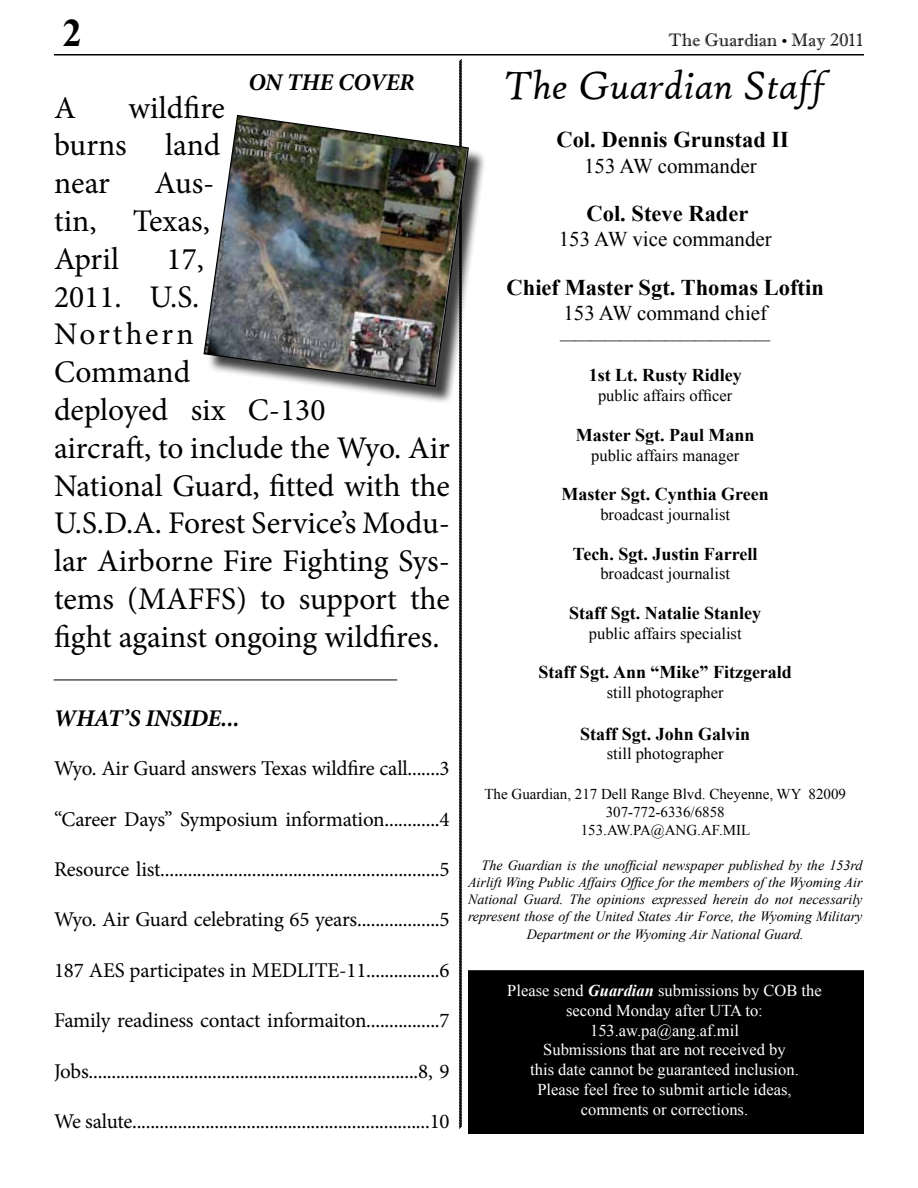
<style>
.page{position:relative;width:918px;height:1188px;background:#fff}
.page>*{position:absolute;margin:0;border:0;box-sizing:border-box;transform-origin:0 0}
.t1{font:italic 42px "High Tower Text";color:#000}
.t2{font:700 39px "Times New Roman";color:#000}
.t3{font:31.5px/37.8px "Minion Pro";color:#000}
.t4{font:italic 700 24px "Minion Pro";letter-spacing:-.01em;color:#000}
.t5{font:700 22.5px "Times New Roman";color:#000}
.t6{font:21px "Minion Pro";letter-spacing:-.01em;color:#000}
.t7{font:21px "Times New Roman";color:#000}
.t8{font:700 18px "Times New Roman";color:#000}
.t9{font:18px "Imprint MT Shadow";color:#000}
.t10{font:16.5px/19.8px "Times New Roman";color:#fff;text-align:center}
.t11{font:16.5px "Times New Roman";color:#000}
.t12{font:15px/18px "Times New Roman";color:#000;text-align:center}
.t13{font:italic 14.1px "Times New Roman";color:#000}
.s1{font-weight:700;font-style:italic}
</style>
<div class="page">
<hr style="left:54px;top:54px;width:810px;height:2px;background:#000">
<div style="left:469px;top:971px;width:395px;height:162px;background:#000"></div>
<div style="left:468px;top:970px;width:397px;height:164px;border:2px solid #000"></div>
<svg style="left:459px;top:59px;width:3px;height:1070px;background:#313131"></svg>
<hr style="left:54px;top:680px;width:343px;height:1px;background:#000">
<div style="left:206px;top:118px;width:281px;height:287px;background:#000;opacity:.75"></div>
<img style="left:203px;top:114px;width:267px;height:274px">
<h2 class="t2" style="left:63px;top:6px;width:21px">2</h2>
<p class="t4" style="left:248px;top:65px;width:168px">ON THE COVER</p>
<h3 class="t3" style="left:54px;top:89px;width:173px;text-indent:75px">wildfire burns land near</h3>
<h3 class="t3" style="left:54px;top:89px;width:23px">A</h3>
<h3 class="t3" style="left:54px;top:164px;width:162px;text-indent:101px">Aus&shy;tin, Texas,<br>April</h3>
<p class="t3" style="left:54px;top:240px;width:398px;text-indent:113px">17,<br>2011. U.S.<br>Northern<br>Command<br>deployed six C-130<br>aircraft, to include the Wyo. Air<br>National Guard, fitted with the<br>U.S.D.A. Forest Service’s Modu&shy;lar Airborne Fire Fighting Sys&shy;tems (MAFFS) to support the fight against ongoing wildfires.</p>
<p class="t4" style="left:54px;top:701px;width:187px">WHAT’S INSIDE...</p>
<p class="t6" style="left:54px;top:754px;width:397px">Wyo. Air Guard answers Texas wildfire call.......3</p>
<p class="t6" style="left:54px;top:805px;width:397px">“Career Days” Symposium information............4</p>
<p class="t6" style="left:54px;top:855px;width:397px">Resource list.............................................................5</p>
<p class="t6" style="left:54px;top:906px;width:397px">Wyo. Air Guard celebrating 65 years..................5</p>
<p class="t6" style="left:54px;top:956px;width:397px">187 AES participates in MEDLITE-11................6</p>
<p class="t6" style="left:54px;top:1006px;width:397px">Family readiness contact informaiton................7</p>
<p class="t6" style="left:54px;top:1057px;width:397px">Jobs........................................................................8, 9</p>
<p class="t6" style="left:54px;top:1107px;width:397px">We salute.................................................................10</p>
<p class="t9" style="left:669px;top:29px;width:196px">The Guardian • May 2011</p>
<h1 class="t1" style="left:504px;top:61px;width:323px">The Guardian Staff</h1>
<p class="t5" style="left:556px;top:124px;width:234px">Col. Dennis Grunstad II</p>
<p class="t7" style="left:584px;top:151px;width:174px">153 AW commander</p>
<p class="t5" style="left:587px;top:198px;width:163px">Col. Steve Rader</p>
<p class="t7" style="left:559px;top:225px;width:215px">153 AW vice commander</p>
<p class="t5" style="left:507px;top:272px;width:319px">Chief Master Sgt. Thomas Loftin</p>
<p class="t7" style="left:563px;top:299px;width:205px">153 AW command chief</p>
<p class="t12" style="left:560px;top:324px;width:211px">____________________________</p>
<p class="t8" style="left:589px;top:363px;width:154px">1st Lt. Rusty Ridley</p>
<p class="t11" style="left:598px;top:385px;width:136px">public affairs officer</p>
<p class="t8" style="left:576px;top:422px;width:180px">Master Sgt. Paul Mann</p>
<p class="t11" style="left:591px;top:444px;width:150px">public affairs manager</p>
<p class="t8" style="left:562px;top:482px;width:209px">Master Sgt. Cynthia Green</p>
<p class="t11" style="left:600px;top:503px;width:131px">broadcast journalist</p>
<p class="t8" style="left:573px;top:541px;width:186px">Tech. Sgt. Justin Farrell</p>
<p class="t11" style="left:600px;top:563px;width:131px">broadcast journalist</p>
<p class="t8" style="left:569px;top:600px;width:193px">Staff Sgt. Natalie Stanley</p>
<p class="t11" style="left:589px;top:622px;width:154px">public affairs specialist</p>
<p class="t8" style="left:539px;top:660px;width:255px">Staff Sgt. Ann “Mike” Fitzgerald</p>
<p class="t11" style="left:607px;top:682px;width:118px">still photographer</p>
<p class="t8" style="left:580px;top:721px;width:172px">Staff Sgt. John Galvin</p>
<p class="t11" style="left:607px;top:743px;width:118px">still photographer</p>
<p class="t12" style="left:484px;top:785px;width:363px">The Guardian, 217 Dell Range Blvd. Cheyenne, WY 82009<br>307-772-6336/6858<br>153.AW.PA@ANG.AF.MIL</p>
<p class="t13" style="left:482px;top:855px;width:383px">The Guardian is the unofficial newspaper published by the 153rd</p>
<p class="t13" style="left:468px;top:872px;width:396px">Airlift Wing Public Affairs Office for the members of the Wyoming Air</p>
<p class="t13" style="left:468px;top:889px;width:396px">National Guard. The opinions expressed herein do not necessarily</p>
<p class="t13" style="left:468px;top:906px;width:396px">represent those of the United States Air Force, the Wyoming Military</p>
<p class="t13" style="left:527px;top:924px;width:279px">Department or the Wyoming Air National Guard.</p>
<p class="t10" style="left:507px;top:980px;width:316px">Please send <span class="s1">Guardian</span> submissions by COB the second Monday after UTA to:<br>153.aw.pa@ang.af.mil<br>Submissions that are not received by<br>this date cannot be guaranteed inclusion.<br>Please feel free to submit article ideas, comments or corrections.</p>
</div>
